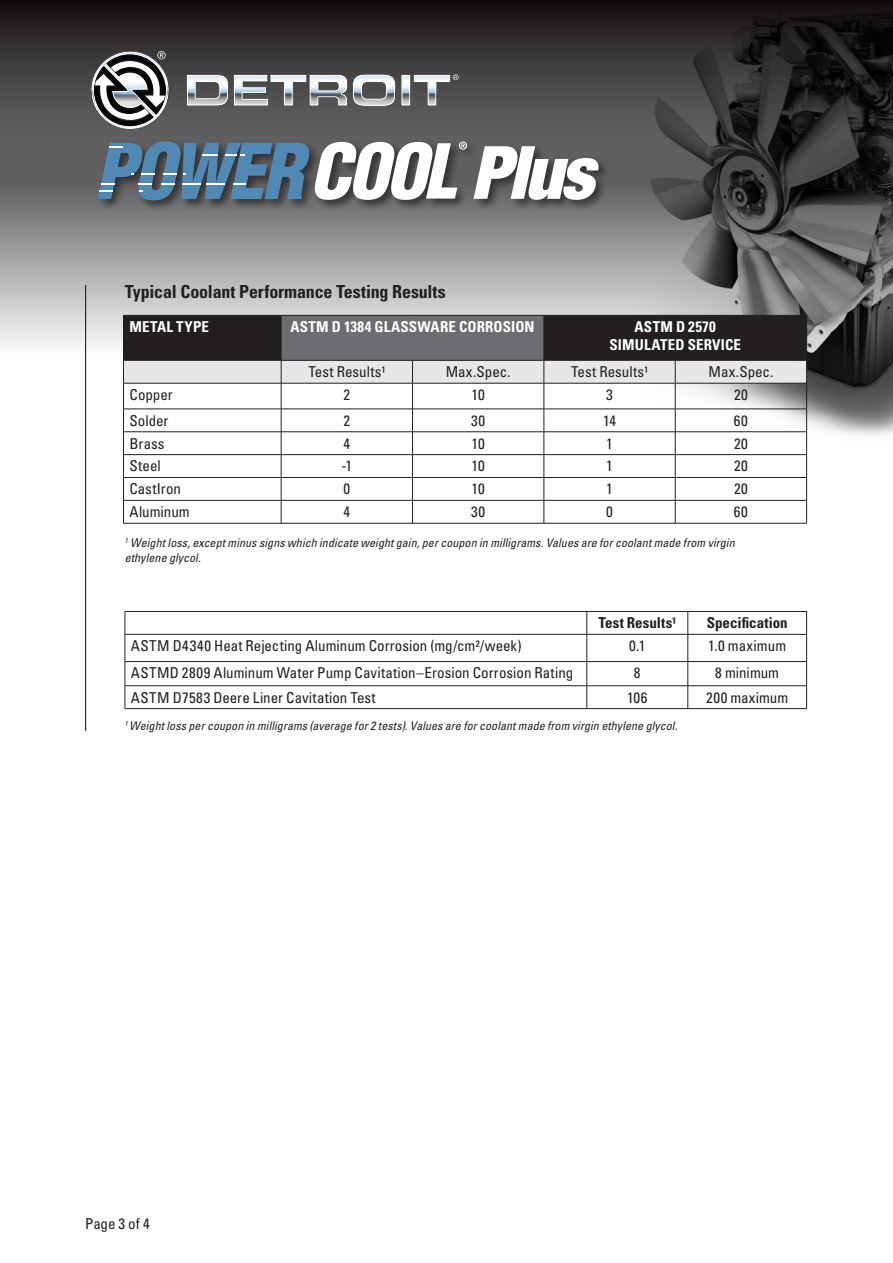
<style>
.page{position:relative;width:893px;height:1263px;background:#fff}
.page>*{position:absolute;margin:0;border:0;box-sizing:border-box;transform-origin:0 0}
.Sub_head_bold{font:700 condensed 18px "Univers LT Std";letter-spacing:-.01em;color:#231f20}
.Body{font:condensed 15px "Univers LT Std";color:#231f20}
.Body-2{font:700 condensed 15px "Univers LT Std";letter-spacing:.01em;color:#fff}
.Body-3{font:700 condensed 15px "Univers LT Std";color:#231f20}
.Caption_italic{font:italic condensed 12px/14.4px "Univers LT Std";letter-spacing:.005em;color:#231f20}
</style>
<div class="page">
<svg style="left:0;top:0;width:626px;height:353px;background:#737171"></svg>
<img style="left:626px;top:0;width:267px;height:447px">
<svg style="left:93px;top:51px;width:74px;height:76px"></svg>
<svg style="left:187px;top:74px;width:271px;height:32px"></svg>
<hr style="left:85px;top:285px;width:1px;height:446px;background:#231f20">
<hr style="left:123px;top:523px;width:158px;height:1px;background:#231f20">
<hr style="left:281px;top:523px;width:131px;height:1px;background:#231f20">
<hr style="left:412px;top:523px;width:132px;height:1px;background:#231f20">
<hr style="left:544px;top:523px;width:131px;height:1px;background:#231f20">
<hr style="left:675px;top:523px;width:132px;height:1px;background:#231f20">
<svg style="left:123px;top:315px;width:684px;height:208px"></svg>
<hr style="left:123px;top:383px;width:158px;height:1px;background:#231f20">
<hr style="left:125px;top:611px;width:462px;height:1px;background:#231f20">
<hr style="left:587px;top:611px;width:101px;height:1px;background:#231f20">
<hr style="left:688px;top:611px;width:119px;height:1px;background:#231f20">
<hr style="left:125px;top:634px;width:462px;height:1px;background:#231f20">
<hr style="left:587px;top:634px;width:101px;height:1px;background:#231f20">
<hr style="left:688px;top:634px;width:119px;height:1px;background:#231f20">
<hr style="left:125px;top:661px;width:462px;height:1px;background:#231f20">
<hr style="left:587px;top:661px;width:101px;height:1px;background:#231f20">
<hr style="left:688px;top:661px;width:119px;height:1px;background:#231f20">
<hr style="left:125px;top:685px;width:462px;height:1px;background:#231f20">
<svg style="left:125px;top:612px;width:1px;height:96px"></svg>
<hr style="left:587px;top:685px;width:101px;height:1px;background:#231f20">
<svg style="left:587px;top:612px;width:1px;height:96px"></svg>
<hr style="left:688px;top:685px;width:119px;height:1px;background:#231f20">
<svg style="left:688px;top:612px;width:1px;height:96px"></svg>
<svg style="left:806px;top:612px;width:1px;height:96px"></svg>
<hr style="left:125px;top:708px;width:462px;height:1px;background:#231f20">
<hr style="left:587px;top:708px;width:101px;height:1px;background:#231f20">
<hr style="left:688px;top:708px;width:119px;height:1px;background:#231f20">
<div style="left:96px;top:139px;width:514px;height:73px;background:#231f20;opacity:.7"></div>
<svg style="left:98px;top:141px;width:369px;height:59px"></svg>
<svg style="left:474px;top:146px;width:124px;height:54px"></svg>
<p class="Sub_head_bold" style="left:125px;top:280px;width:323px">Typical Coolant Performance Testing Results</p>
<p class="Body-2" style="left:129px;top:318px;width:81px">METAL TYPE</p>
<p class="Body-2" style="left:290px;top:318px;width:246px">ASTM D 1384 GLASSWARE CORROSION</p>
<p class="Body-2" style="left:635px;top:318px;width:83px">ASTM D 2570</p>
<p class="Body-2" style="left:609px;top:336px;width:133px">SIMULATED SERVICE</p>
<p class="Body" style="left:308px;top:362px;width:78px">Test Results¹</p>
<p class="Body" style="left:446px;top:362px;width:66px">Max.Spec.</p>
<p class="Body" style="left:571px;top:362px;width:78px">Test Results¹</p>
<p class="Body" style="left:708px;top:362px;width:66px">Max.Spec.</p>
<p class="Body" style="left:129px;top:385px;width:45px">Copper</p>
<p class="Body" style="left:343px;top:385px;width:8px">2</p>
<p class="Body" style="left:472px;top:385px;width:15px">10</p>
<p class="Body" style="left:606px;top:385px;width:8px">3</p>
<p class="Body" style="left:734px;top:385px;width:15px">20</p>
<p class="Body" style="left:129px;top:411px;width:41px">Solder</p>
<p class="Body" style="left:343px;top:411px;width:8px">2</p>
<p class="Body" style="left:471px;top:411px;width:15px">30</p>
<p class="Body" style="left:603px;top:411px;width:15px">14</p>
<p class="Body" style="left:734px;top:411px;width:15px">60</p>
<p class="Body" style="left:129px;top:434px;width:36px">Brass</p>
<p class="Body" style="left:343px;top:434px;width:8px">4</p>
<p class="Body" style="left:472px;top:434px;width:15px">10</p>
<p class="Body" style="left:606px;top:434px;width:8px">1</p>
<p class="Body" style="left:734px;top:434px;width:15px">20</p>
<p class="Body" style="left:129px;top:457px;width:33px">Steel</p>
<p class="Body" style="left:341px;top:457px;width:12px">-1</p>
<p class="Body" style="left:472px;top:457px;width:15px">10</p>
<p class="Body" style="left:606px;top:457px;width:8px">1</p>
<p class="Body" style="left:734px;top:457px;width:15px">20</p>
<p class="Body" style="left:129px;top:479px;width:53px">CastIron</p>
<p class="Body" style="left:343px;top:479px;width:8px">0</p>
<p class="Body" style="left:472px;top:479px;width:15px">10</p>
<p class="Body" style="left:606px;top:479px;width:8px">1</p>
<p class="Body" style="left:734px;top:479px;width:15px">20</p>
<p class="Body" style="left:129px;top:502px;width:62px">Aluminum</p>
<p class="Body" style="left:343px;top:502px;width:8px">4</p>
<p class="Body" style="left:471px;top:502px;width:15px">30</p>
<p class="Body" style="left:606px;top:502px;width:8px">0</p>
<p class="Body" style="left:734px;top:502px;width:15px">60</p>
<p class="Caption_italic" style="left:125px;top:536px;width:611px"><sup>1</sup> Weight loss, except minus signs which indicate weight gain, per coupon in milligrams. Values are for coolant made from virgin ethylene glycol.</p>
<p class="Body-3" style="left:599px;top:614px;width:79px">Test Results¹</p>
<p class="Body-3" style="left:707px;top:614px;width:82px">Specification</p>
<p class="Body" style="left:131px;top:636px;width:392px">ASTM D4340 Heat Rejecting Aluminum Corrosion (mg/cm²/week)</p>
<p class="Body" style="left:629px;top:636px;width:18px">0.1</p>
<p class="Body" style="left:708px;top:636px;width:79px">1.0 maximum</p>
<p class="Body" style="left:131px;top:663px;width:444px">ASTMD 2809 Aluminum Water Pump Cavitation–Erosion Corrosion Rating</p>
<p class="Body" style="left:634px;top:663px;width:8px">8</p>
<p class="Body" style="left:715px;top:663px;width:65px">8 minimum</p>
<p class="Body" style="left:131px;top:688px;width:246px">ASTM D7583 Deere Liner Cavitation Test</p>
<p class="Body" style="left:627px;top:688px;width:22px">106</p>
<p class="Body" style="left:706px;top:688px;width:84px">200 maximum</p>
<p class="Caption_italic" style="left:125px;top:718px;width:554px"><sup>1</sup> Weight loss per coupon in milligrams (average for 2 tests). Values are for coolant made from virgin ethylene glycol.</p>
<p class="Body" style="left:85px;top:1214px;width:66px">Page 3 of 4</p>
</div>
